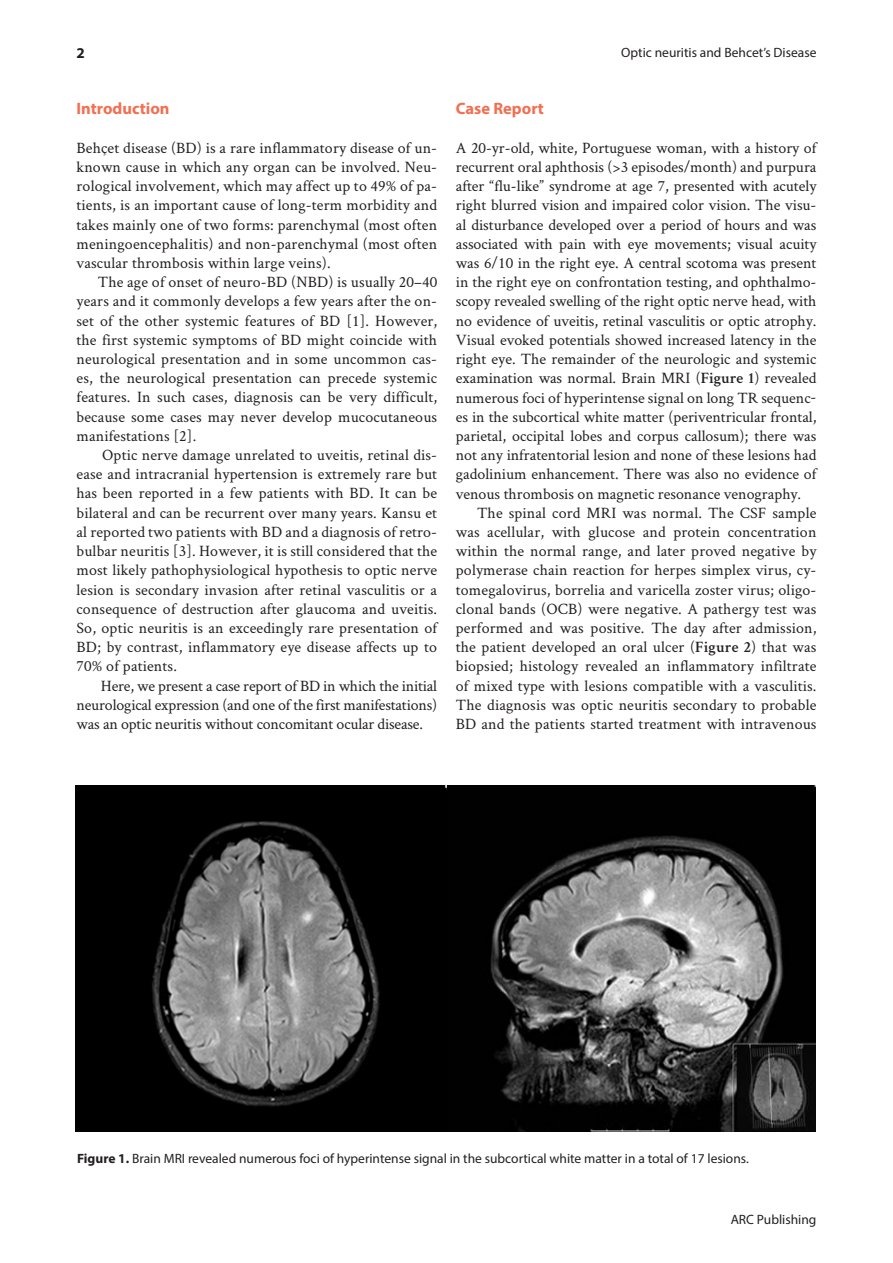
<style>
.page{position:relative;width:893px;height:1263px;background:#fff}
.page>*{position:absolute;margin:0;border:0;box-sizing:border-box;transform-origin:0 0}
.t1{font:700 16.5px "Myriad Pro";color:#f36f51}
.t2{font:15.9px/19.2px "Crimson Text";color:#231f20;text-align:justify}
.t3{font:700 15px "Myriad Pro";color:#231f20}
.t4{font:13.5px "Myriad Pro";color:#231f20}
.s1{font-weight:600}
.s2{font-weight:700}
</style>
<div class="page">
<img style="left:76px;top:785px;width:740px;height:346px">
<p class="t3" style="left:77px;top:43px;width:10px">2</p>
<p class="t4" style="left:621px;top:44px;width:197px">Optic neuritis and Behcet’s Disease</p>
<p class="t1" style="left:77px;top:98px;width:95px">Introduction</p>
<p class="t2" style="left:77px;top:138px;width:362px">Behçet disease (BD) is a rare inflammatory disease of un&shy;known cause in which any organ can be involved. Neu&shy;rological involvement, which may affect up to 49% of pa&shy;tients, is an important cause of long-term morbidity and takes mainly one of two forms: parenchymal (most often meningoencephalitis) and non-parenchymal (most often vascular thrombosis within large veins).</p>
<p class="t2" style="left:77px;top:272px;width:362px;text-indent:21px">The age of onset of neuro-BD (NBD) is usually 20–40 years and it commonly develops a few years after the on&shy;set of the other systemic features of BD [1]. However, the first systemic symptoms of BD might coincide with neurological presentation and in some uncommon cas&shy;es, the neurological presentation can precede systemic features. In such cases, diagnosis can be very difficult, because some cases may never develop mucocutaneous manifestations [2].</p>
<p class="t2" style="left:77px;top:445px;width:362px;text-indent:26px">Optic nerve damage unrelated to uveitis, retinal dis&shy;ease and intracranial hypertension is extremely rare but has been reported in a few patients with BD. It can be bilateral and can be recurrent over many years. Kansu et al reported two patients with BD and a diagnosis of retro&shy;bulbar neuritis [3]. However, it is still considered that the most likely pathophysiological hypothesis to optic nerve lesion is secondary invasion after retinal vasculitis or a consequence of destruction after glaucoma and uveitis.<br>So, optic neuritis is an exceedingly rare presentation of BD; by contrast, inflammatory eye disease affects up to 70% of patients.</p>
<p class="t2" style="left:77px;top:675px;width:362px;text-indent:24px">Here, we present a case report of BD in which the initial neurological expression (and one of the first manifestations) was an optic neuritis without concomitant ocular disease.</p>
<p class="t1" style="left:456px;top:98px;width:90px">Case Report</p>
<p class="t2" style="left:456px;top:138px;width:362px">A 20-yr-old, white, Portuguese woman, with a history of</p>
<p class="t2" style="left:456px;top:157px;width:362px">recurrent oral aphthosis (&gt;3 episodes/month) and purpura</p>
<p class="t2" style="left:456px;top:176px;width:362px">after “flu-like” syndrome at age 7, presented with acutely</p>
<p class="t2" style="left:456px;top:195px;width:362px">right blurred vision and impaired color vision. The visu-</p>
<p class="t2" style="left:456px;top:214px;width:362px">al disturbance developed over a period of hours and was</p>
<p class="t2" style="left:456px;top:234px;width:362px">associated with pain with eye movements; visual acuity</p>
<p class="t2" style="left:456px;top:253px;width:362px">was 6/10 in the right eye. A central scotoma was present</p>
<p class="t2" style="left:456px;top:272px;width:362px">in the right eye on confrontation testing, and ophthalmo-</p>
<p class="t2" style="left:456px;top:291px;width:362px">scopy revealed swelling of the right optic nerve head, with</p>
<p class="t2" style="left:456px;top:310px;width:362px">no evidence of uveitis, retinal vasculitis or optic atrophy.</p>
<p class="t2" style="left:456px;top:330px;width:362px">Visual evoked potentials showed increased latency in the</p>
<p class="t2" style="left:456px;top:349px;width:362px">right eye. The remainder of the neurologic and systemic</p>
<p class="t2" style="left:456px;top:368px;width:362px">examination was normal. Brain MRI (<span class="s1">Figure 1</span>) revealed</p>
<p class="t2" style="left:456px;top:387px;width:362px">numerous foci of hyperintense signal on long TR sequenc-</p>
<p class="t2" style="left:456px;top:406px;width:362px">es in the subcortical white matter (periventricular frontal,</p>
<p class="t2" style="left:456px;top:426px;width:362px">parietal, occipital lobes and corpus callosum); there was</p>
<p class="t2" style="left:456px;top:445px;width:362px">not any infratentorial lesion and none of these lesions had</p>
<p class="t2" style="left:456px;top:464px;width:362px">gadolinium enhancement. There was also no evidence of</p>
<p class="t2" style="left:456px;top:483px;width:347px">venous thrombosis on magnetic resonance venography.</p>
<p class="t2" style="left:477px;top:502px;width:341px">The spinal cord MRI was normal. The CSF sample</p>
<p class="t2" style="left:456px;top:522px;width:362px">was acellular, with glucose and protein concentration</p>
<p class="t2" style="left:456px;top:541px;width:362px">within the normal range, and later proved negative by</p>
<p class="t2" style="left:456px;top:560px;width:362px">polymerase chain reaction for herpes simplex virus, cy-</p>
<p class="t2" style="left:456px;top:579px;width:362px">tomegalovirus, borrelia and varicella zoster virus; oligo-</p>
<p class="t2" style="left:456px;top:598px;width:362px">clonal bands (OCB) were negative. A pathergy test was</p>
<p class="t2" style="left:456px;top:618px;width:362px">performed and was positive. The day after admission,</p>
<p class="t2" style="left:456px;top:637px;width:362px">the patient developed an oral ulcer (<span class="s1">Figure 2</span>) that was</p>
<p class="t2" style="left:456px;top:656px;width:362px">biopsied; histology revealed an inflammatory infiltrate</p>
<p class="t2" style="left:456px;top:675px;width:362px">of mixed type with lesions compatible with a vasculitis.</p>
<p class="t2" style="left:456px;top:694px;width:362px">The diagnosis was optic neuritis secondary to probable</p>
<p class="t2" style="left:456px;top:714px;width:362px">BD and the patients started treatment with intravenous</p>
<p class="t4" style="left:77px;top:1150px;width:673px"><span class="s2">Figure 1.</span> Brain MRI revealed numerous foci of hyperintense signal in the subcortical white matter in a total of 17 lesions.</p>
<p class="t4" style="left:731px;top:1211px;width:87px">ARC Publishing</p>
</div>
